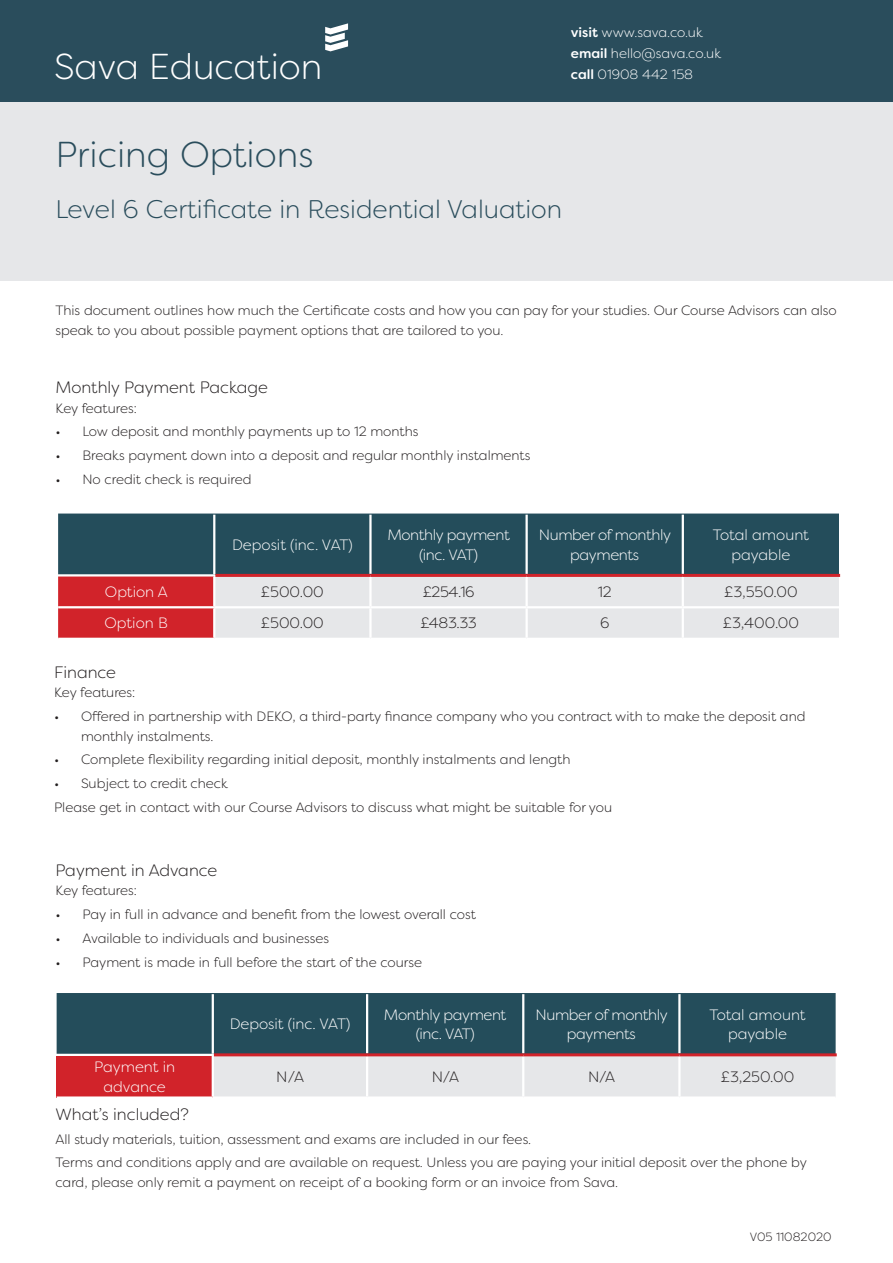
<style>
.page{position:relative;width:893px;height:1263px;background:#fff}
.page>*{position:absolute;margin:0;border:0;box-sizing:border-box;transform-origin:0 0}
.t1{font:300 36px "Filson Soft";color:#2a4d5c}
.t2{font:300 36px "Filson Soft";color:#fff}
.t3{font:300 25.5px "Filson Soft";color:#2a4d5c}
.t4{font:300 16.5px "Filson Soft";color:#231f20}
.t5{font:300 15px/19.5px "Filson Soft";letter-spacing:-.025em;color:#fff;text-align:center}
.t6{font:300 15px/19.5px "Filson Soft";color:#fff;text-align:center}
.t7{font:300 15px "Filson Soft";color:#231f20}
.t8{font:300 13.5px/19.5px "Filson Soft";color:#231f20}
.t9{font:300 13.5px "Filson Soft";color:#fff}
.t10{font:300 12px "Filson Soft";color:#231f20}
.s1{font-weight:500}
</style>
<div class="page">
<div style="left:0;top:0;width:893px;height:103px;background:#2a4d5c"></div>
<svg style="left:325px;top:23px;width:23px;height:28px"></svg>
<div style="left:0;top:102px;width:893px;height:179px;background:#e6e7e9"></div>
<div style="left:58px;top:513px;width:781px;height:61px;background:#244d5b"></div>
<svg style="left:58px;top:576px;width:781px;height:62px;background:#e2c0c3"></svg>
<hr style="left:369px;top:577px;width:3px;height:29px;background:#fff">
<hr style="left:525px;top:577px;width:3px;height:29px;background:#fff">
<hr style="left:682px;top:577px;width:2px;height:29px;background:#fff">
<hr style="left:214px;top:606px;width:156px;height:2px;background:#fff">
<hr style="left:370px;top:606px;width:157px;height:2px;background:#fff">
<hr style="left:369px;top:608px;width:3px;height:30px;background:#fff">
<hr style="left:527px;top:606px;width:156px;height:2px;background:#fff">
<hr style="left:525px;top:608px;width:3px;height:30px;background:#fff">
<hr style="left:683px;top:606px;width:156px;height:2px;background:#fff">
<hr style="left:682px;top:608px;width:2px;height:30px;background:#fff">
<hr style="left:213px;top:576px;width:2px;height:30px;background:#fff">
<hr style="left:58px;top:606px;width:156px;height:2px;background:#fff">
<hr style="left:213px;top:608px;width:2px;height:30px;background:#fff">
<hr style="left:213px;top:515px;width:2px;height:59px;background:#fff">
<hr style="left:369px;top:515px;width:3px;height:59px;background:#fff">
<hr style="left:525px;top:515px;width:3px;height:59px;background:#fff">
<hr style="left:682px;top:515px;width:2px;height:59px;background:#fff">
<hr style="left:215px;top:574px;width:155px;height:3px;background:#d1232a">
<hr style="left:370px;top:574px;width:157px;height:3px;background:#d1232a">
<hr style="left:527px;top:574px;width:156px;height:3px;background:#d1232a">
<hr style="left:683px;top:574px;width:157px;height:3px;background:#d1232a">
<div style="left:57px;top:993px;width:779px;height:61px;background:#244d5b"></div>
<div style="left:57px;top:1055px;width:156px;height:42px;background:#d1232a"></div>
<div style="left:214px;top:1056px;width:622px;height:40px;background:#e6e7e9"></div>
<hr style="left:366px;top:1056px;width:2px;height:40px;background:#fff">
<hr style="left:522px;top:1056px;width:2px;height:40px;background:#fff">
<hr style="left:678px;top:1056px;width:3px;height:40px;background:#fff">
<hr style="left:56px;top:1054px;width:158px;height:2px;background:#fff">
<hr style="left:212px;top:1056px;width:2px;height:40px;background:#fff">
<hr style="left:57px;top:1096px;width:156px;height:3px;background:#fff">
<hr style="left:212px;top:994px;width:2px;height:60px;background:#fff">
<hr style="left:366px;top:994px;width:2px;height:59px;background:#fff">
<hr style="left:522px;top:994px;width:2px;height:59px;background:#fff">
<hr style="left:678px;top:994px;width:3px;height:59px;background:#fff">
<hr style="left:214px;top:1053px;width:153px;height:3px;background:#d1232a">
<hr style="left:367px;top:1053px;width:156px;height:3px;background:#d1232a">
<hr style="left:523px;top:1053px;width:156px;height:3px;background:#d1232a">
<hr style="left:679px;top:1053px;width:158px;height:3px;background:#d1232a">
<p class="t2" style="left:54px;top:44px;width:270px">Sava Education</p>
<p class="t9" style="left:571px;top:23px;width:134px"><span class="s1">visit</span> www.sava.co.uk</p>
<p class="t9" style="left:571px;top:44px;width:152px"><span class="s1">email</span> hello@sava.co.uk</p>
<p class="t9" style="left:571px;top:65px;width:124px"><span class="s1">call</span> 01908 442 158</p>
<p class="t1" style="left:56px;top:132px;width:259px">Pricing Options</p>
<p class="t3" style="left:56px;top:193px;width:508px">Level 6 Certificate in Residential Valuation</p>
<p class="t8" style="left:56px;top:301px;width:783px">This document outlines how much the Certificate costs and how you can pay for your studies. Our Course Advisors can also speak to you about possible payment options that are tailored to you.</p>
<p class="t4" style="left:56px;top:377px;width:214px">Monthly Payment Package</p>
<p class="t8" style="left:56px;top:398px;width:83px">Key features:</p>
<p class="t8" style="left:56px;top:422px;width:364px">• Low deposit and monthly payments up to 12 months</p>
<p class="t8" style="left:56px;top:446px;width:476px">• Breaks payment down into a deposit and regular monthly instalments</p>
<p class="t8" style="left:56px;top:469px;width:197px">• No credit check is required</p>
<p class="t6" style="left:232px;top:535px;width:122px">Deposit (inc. VAT)</p>
<p class="t5" style="left:387px;top:525px;width:124px">Monthly payment (inc. VAT)</p>
<p class="t5" style="left:539px;top:525px;width:134px">Number of monthly payments</p>
<p class="t6" style="left:713px;top:525px;width:98px">Total amount payable</p>
<p class="t5" style="left:105px;top:582px;width:64px">Option A</p>
<p class="t7" style="left:261px;top:582px;width:64px">£500.00</p>
<p class="t7" style="left:423px;top:582px;width:53px">£254.16</p>
<p class="t7" style="left:598px;top:582px;width:15px">12</p>
<p class="t7" style="left:724px;top:582px;width:75px">£3,550.00</p>
<p class="t5" style="left:105px;top:613px;width:65px">Option B</p>
<p class="t7" style="left:261px;top:614px;width:64px">£500.00</p>
<p class="t7" style="left:420px;top:614px;width:58px">£483.33</p>
<p class="t7" style="left:600px;top:614px;width:11px">6</p>
<p class="t7" style="left:723px;top:614px;width:78px">£3,400.00</p>
<p class="t4" style="left:54px;top:662px;width:64px">Finance</p>
<p class="t8" style="left:54px;top:683px;width:83px">Key features:</p>
<p class="t8" style="left:81px;top:707px;width:726px;text-indent:-27px">• Offered in partnership with DEKO, a third-party finance company who you contract with to make the deposit and monthly instalments.</p>
<p class="t8" style="left:54px;top:750px;width:518px">• Complete flexibility regarding initial deposit, monthly instalments and length</p>
<p class="t8" style="left:54px;top:774px;width:176px">• Subject to credit check</p>
<p class="t8" style="left:54px;top:797px;width:560px">Please get in contact with our Course Advisors to discuss what might be suitable for you</p>
<p class="t4" style="left:56px;top:860px;width:163px">Payment in Advance</p>
<p class="t8" style="left:56px;top:881px;width:83px">Key features:</p>
<p class="t8" style="left:56px;top:904px;width:422px">• Pay in full in advance and benefit from the lowest overall cost</p>
<p class="t8" style="left:56px;top:928px;width:275px">• Available to individuals and businesses</p>
<p class="t8" style="left:56px;top:952px;width:368px">• Payment is made in full before the start of the course</p>
<p class="t6" style="left:230px;top:1014px;width:122px">Deposit (inc. VAT)</p>
<p class="t5" style="left:384px;top:1004px;width:124px">Monthly payment (inc. VAT)</p>
<p class="t5" style="left:535px;top:1004px;width:134px">Number of monthly payments</p>
<p class="t6" style="left:709px;top:1004px;width:98px">Total amount payable</p>
<p class="t6" style="left:94px;top:1057px;width:83px">Payment in advance</p>
<p class="t7" style="left:276px;top:1067px;width:29px">N/A</p>
<p class="t7" style="left:432px;top:1067px;width:29px">N/A</p>
<p class="t7" style="left:588px;top:1067px;width:29px">N/A</p>
<p class="t7" style="left:721px;top:1067px;width:75px">£3,250.00</p>
<p class="t4" style="left:56px;top:1104px;width:135px">What’s included?</p>
<p class="t8" style="left:56px;top:1129px;width:477px">All study materials, tuition, assessment and exams are included in our fees.</p>
<p class="t8" style="left:56px;top:1153px;width:753px">Terms and conditions apply and are available on request. Unless you are paying your initial deposit over the phone by card, please only remit a payment on receipt of a booking form or an invoice from Sava.</p>
<p class="t10" style="left:750px;top:1229px;width:83px">V05 11082020</p>
</div>
